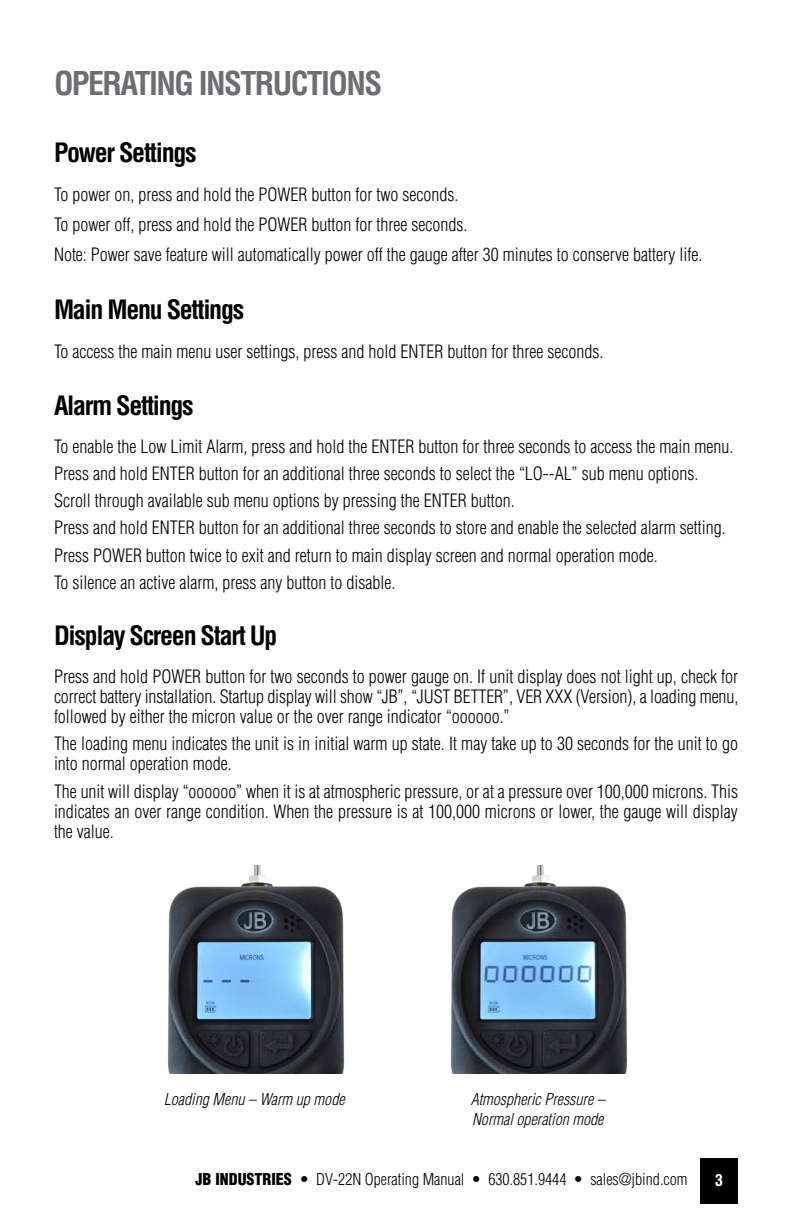
<style>
.page{position:relative;width:792px;height:1224px;background:#fff}
.page>*{position:absolute;margin:0;border:0;box-sizing:border-box;transform-origin:0 0}
.t1{font:700 condensed 32px "Helvetica LT Std";letter-spacing:-.05em;color:#6d6e71}
.t2{font:700 condensed 26px "Helvetica LT Std";letter-spacing:-.05em;color:#000}
.t3{font:300 condensed 18px/27.2px "Helvetica";color:#000}
.t4{font:300 condensed 16px "Helvetica";color:#000}
.t5{font:italic 300 condensed 16px/20px "Helvetica";color:#000}
.t6{font:700 condensed 16px "Helvetica LT Std";color:#fff}
.s1{font-weight:900}
</style>
<div class="page">
<div style="left:701px;top:1158px;width:37px;height:46px;background:#000"></div>
<img style="left:167px;top:865px;width:178px;height:209px">
<img style="left:193px;top:937px;width:123px;height:88px">
<img style="left:450px;top:865px;width:178px;height:209px">
<img style="left:477px;top:939px;width:122px;height:84px">
<h1 class="t1" style="left:54px;top:63px;width:330px">OPERATING INSTRUCTIONS</h1>
<h2 class="t2" style="left:54px;top:136px;width:144px">Power Settings</h2>
<p class="t3" style="left:54px;top:180px;width:650px;line-height:30px">To power on, press and hold the POWER button for two seconds.<br>To power off, press and hold the POWER button for three seconds.<br>Note: Power save feature will automatically power off the gauge after 30 minutes to conserve battery life.</p>
<h2 class="t2" style="left:54px;top:294px;width:192px">Main Menu Settings</h2>
<p class="t3" style="left:54px;top:338px;width:551px">To access the main menu user settings, press and hold ENTER button for three seconds.</p>
<h2 class="t2" style="left:54px;top:389px;width:141px">Alarm Settings</h2>
<p class="t3" style="left:54px;top:433px;width:681px">To enable the Low Limit Alarm, press and hold the ENTER button for three seconds to access the main menu.<br>Press and hold ENTER button for an additional three seconds to select the “LO--AL” sub menu options.<br>Scroll through available sub menu options by pressing the ENTER button.<br>Press and hold ENTER button for an additional three seconds to store and enable the selected alarm setting.<br>Press POWER button twice to exit and return to main display screen and normal operation mode.<br>To silence an active alarm, press any button to disable.</p>
<h2 class="t2" style="left:54px;top:619px;width:225px">Display Screen Start Up</h2>
<p class="t3" style="left:54px;top:667px;width:686px;line-height:20px;text-align:justify">Press and hold POWER button for two seconds to power gauge on. If unit display does not light up, check for correct battery installation. Startup display will show “JB”, “JUST BETTER”, VER XXX (Version), a loading menu, followed by either the micron value or the over range indicator “oooooo.”</p>
<p class="t3" style="left:54px;top:734px;width:686px;line-height:20px">The loading menu indicates the unit is in initial warm up state. It may take up to 30 seconds for the unit to go into normal operation mode.</p>
<p class="t3" style="left:54px;top:781px;width:686px;line-height:20px;text-align:justify">The unit will display “oooooo” when it is at atmospheric pressure, or at a pressure over 100,000 microns. This indicates an over range condition. When the pressure is at 100,000 microns or lower, the gauge will display the value.</p>
<p class="t5" style="left:164px;top:1090px;width:182px">Loading Menu – Warm up mode</p>
<p class="t5" style="left:471px;top:1090px;width:136px">Atmospheric Pressure –<br>Normal operation mode</p>
<p class="t4" style="left:195px;top:1169px;width:494px"><span class="s1">JB INDUSTRIES</span> • DV-22N Operating Manual • 630.851.9444 • sales@jbind.com</p>
<p class="t6" style="left:715px;top:1170px;width:9px">3</p>
</div>
